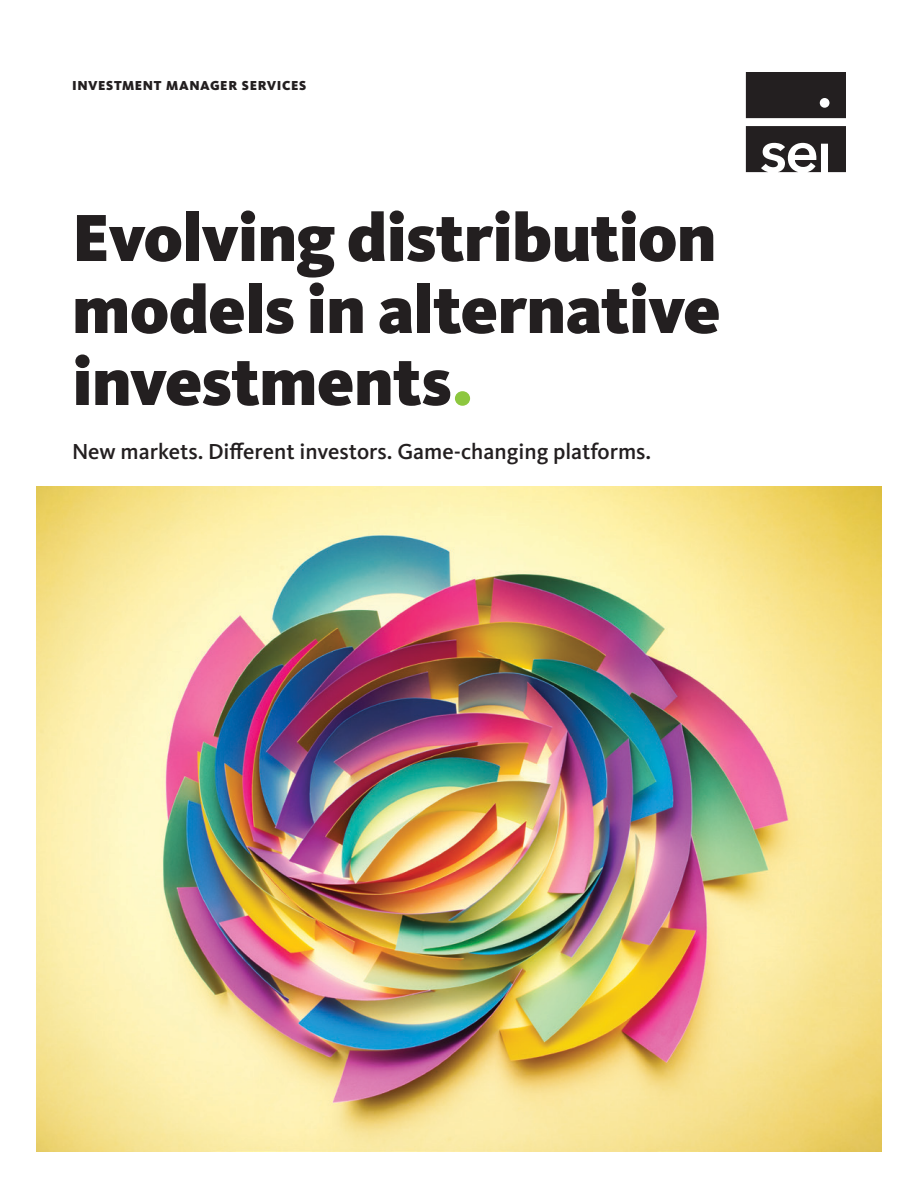
<style>
.page{position:relative;width:918px;height:1188px;background:#fff}
.page>*{position:absolute;margin:0;border:0;box-sizing:border-box;transform-origin:0 0}
.Display_small{font:900 69px/72px "Kievit Pro";letter-spacing:-.015em;color:#231f20;text-align:justify}
.H4_Medium{font:500 22.5px "Kievit Pro";color:#231f20}
.t1{font:900 13.5px "Kievit Pro";letter-spacing:.04em;color:#231f20}
.s1{color:#8dc73f}
</style>
<div class="page">
<img style="left:36px;top:486px;width:846px;height:666px">
<div style="left:746px;top:72px;width:100px;height:46px;background:#231f20"></div>
<svg style="left:746px;top:126px;width:100px;height:46px"></svg>
<p class="t1" style="left:72px;top:77px;width:236px">INVESTMENT MANAGER SERVICES</p>
<p class="Display_small" style="left:72px;top:201px;width:650px">Evolving distribution models in alternative investments<span class="s1">.</span></p>
<p class="H4_Medium" style="left:72px;top:438px;width:581px">New markets. Different investors. Game-changing platforms.</p>
</div>
